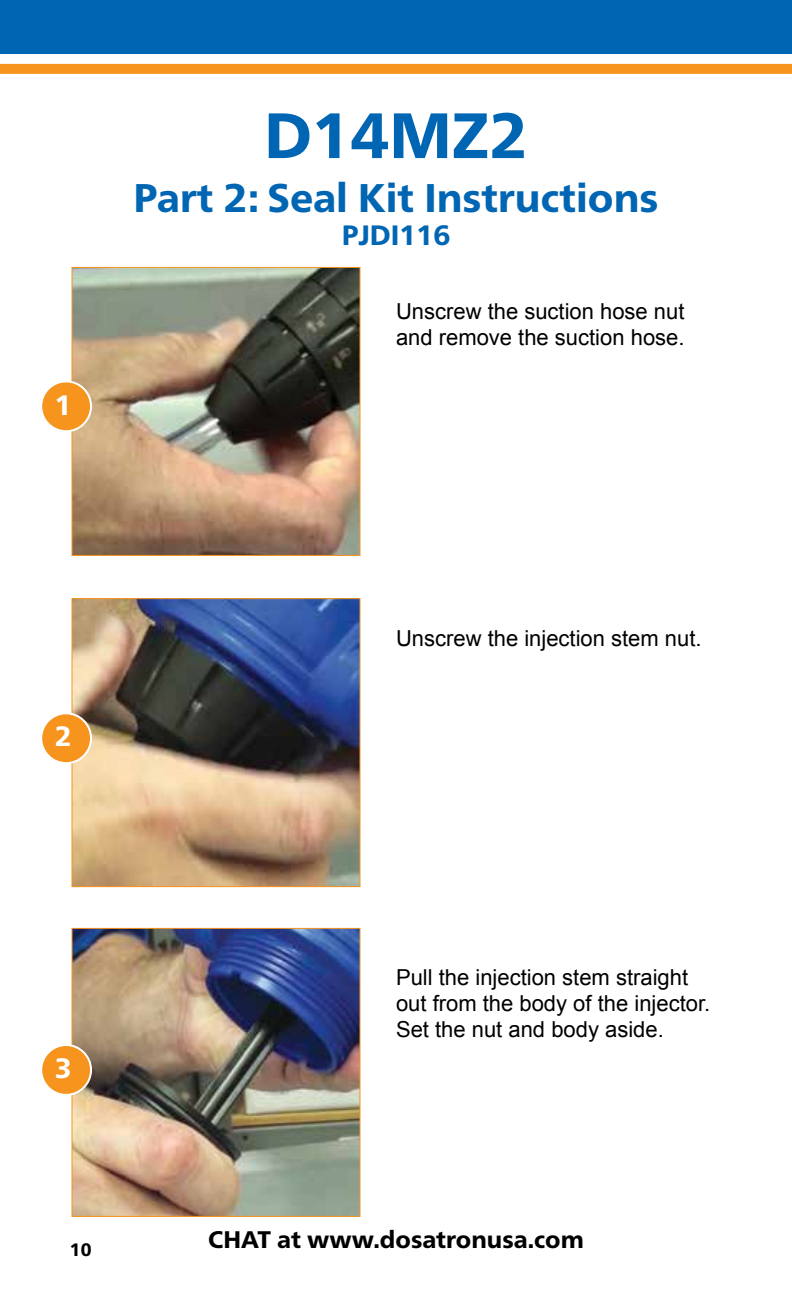
<style>
.page{position:relative;width:792px;height:1296px;background:#fff}
.page>*{position:absolute;margin:0;border:0;box-sizing:border-box;transform-origin:0 0}
.t1{font:800 64px "Frutiger Neue LT Pro";color:#0066b3}
.t2{font:800 40px "Frutiger Neue LT Pro";color:#0066b3}
.t3{font:800 28px "Frutiger Neue LT Pro";color:#0066b3}
.t4{font:800 28px "Frutiger Neue LT Pro";color:#fff}
.t5{font:800 24px "Frutiger Neue LT Pro";color:#000}
.t6{font:22px/26px "Arial";color:#000}
.t7{font:800 18px "Frutiger Neue LT Pro";color:#000}
</style>
<div class="page">
<div style="left:0;top:0;width:792px;height:54px;background:#0066b3"></div>
<div style="left:0;top:64px;width:792px;height:10px;background:#f7941e"></div>
<img style="left:74px;top:930px;width:284px;height:285px">
<div style="left:72px;top:928px;width:288px;height:289px;border:1px solid #f7941e"></div>
<img style="left:74px;top:600px;width:284px;height:285px">
<div style="left:72px;top:598px;width:288px;height:289px;border:1px solid #f7941e"></div>
<img style="left:74px;top:269px;width:284px;height:285px">
<div style="left:72px;top:267px;width:288px;height:289px;border:1px solid #f7941e"></div>
<div style="left:41px;top:381px;width:50px;height:50px;background:#f7941e;border-radius:50%"></div>
<div style="left:40px;top:380px;width:52px;height:52px;border:2px solid #fff;border-radius:50%"></div>
<div style="left:41px;top:713px;width:50px;height:50px;background:#f7941e;border-radius:50%"></div>
<div style="left:40px;top:712px;width:52px;height:52px;border:2px solid #fff;border-radius:50%"></div>
<div style="left:41px;top:1045px;width:50px;height:50px;background:#f7941e;border-radius:50%"></div>
<div style="left:40px;top:1044px;width:52px;height:52px;border:2px solid #fff;border-radius:50%"></div>
<p class="t4" style="left:55px;top:388px;width:18px">1</p>
<h1 class="t1" style="left:264px;top:97px;width:265px">D14MZ2</h1>
<h2 class="t2" style="left:133px;top:174px;width:527px">Part 2: Seal Kit Instructions</h2>
<p class="t3" style="left:342px;top:219px;width:110px">PJDI116</p>
<p class="t6" style="left:396px;top:299px;width:290px">Unscrew the suction hose nut and remove the suction hose.</p>
<p class="t4" style="left:55px;top:720px;width:18px">2</p>
<p class="t6" style="left:396px;top:626px;width:307px">Unscrew the injection stem nut.</p>
<p class="t4" style="left:55px;top:1052px;width:18px">3</p>
<p class="t7" style="left:70px;top:1239px;width:23px">10</p>
<p class="t6" style="left:396px;top:964px;width:316px">Pull the injection stem straight out from the body of the injector.<br>Set the nut and body aside.</p>
<p class="t5" style="left:208px;top:1225px;width:377px">CHAT at www.dosatronusa.com</p>
</div>
